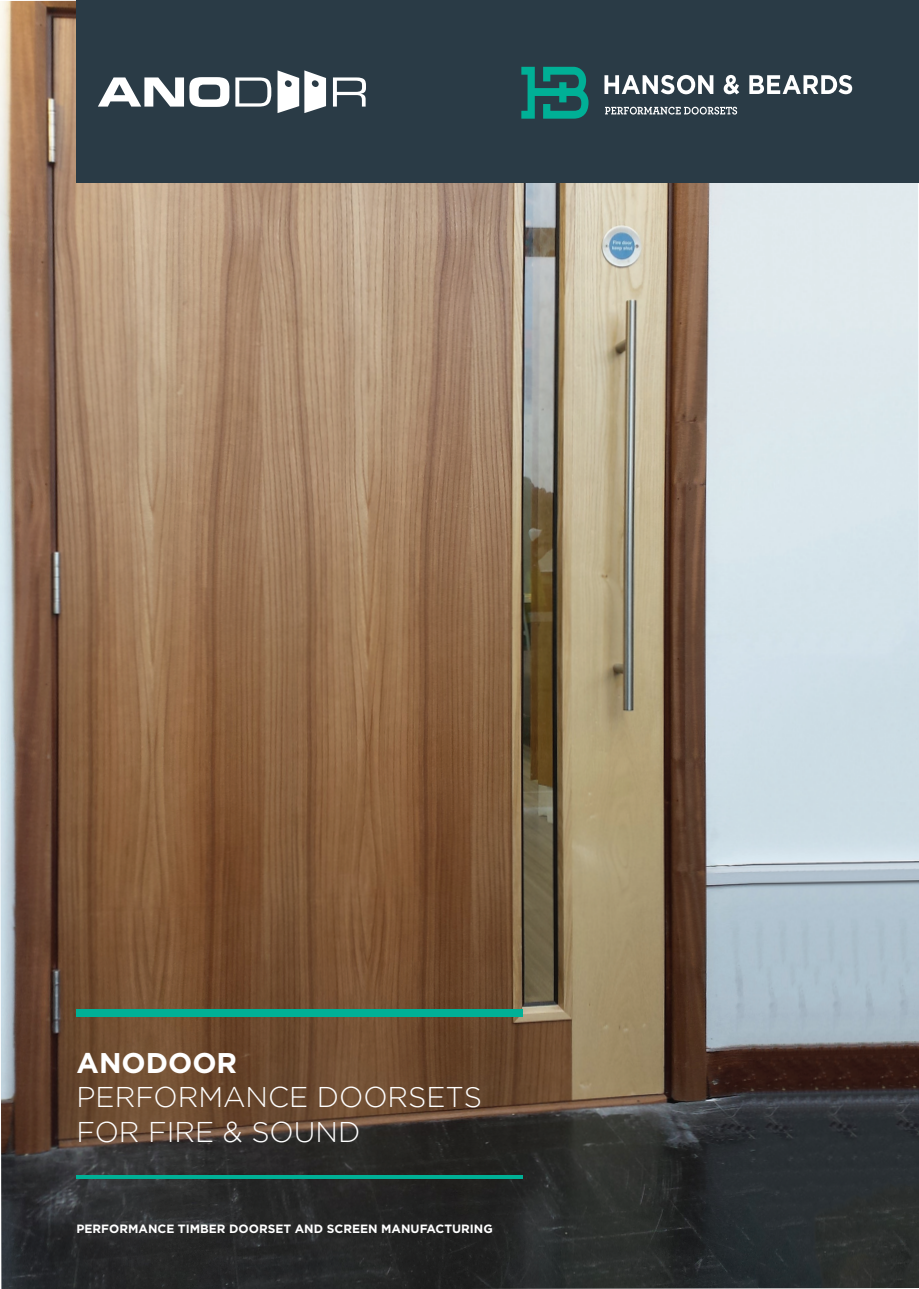
<style>
.page{position:relative;width:919px;height:1289px;background:#fff}
.page>*{position:absolute;margin:0;border:0;box-sizing:border-box;transform-origin:0 0}
.t1{font:300 28.5px/34.2px "Gotham";color:#fff}
.t2{font:700 28.5px "Gotham";color:#fff}
.t3{font:700 12px "Gotham";color:#fff}
</style>
<div class="page">
<img style="left:0;top:0;width:918px;height:1288px">
<div style="left:77px;top:1008px;width:446px;height:8px;background:#00b096"></div>
<hr style="left:77px;top:1175px;width:446px;height:3px;background:#00b096">
<div style="left:77px;top:0;width:841px;height:183px;background:#2a3b46"></div>
<svg style="left:98px;top:77px;width:131px;height:30px"></svg>
<svg style="left:235px;top:77px;width:36px;height:30px"></svg>
<svg style="left:333px;top:77px;width:33px;height:30px"></svg>
<svg style="left:277px;top:70px;width:49px;height:43px"></svg>
<svg style="left:521px;top:67px;width:67px;height:52px"></svg>
<svg style="left:604px;top:75px;width:109px;height:19px"></svg>
<svg style="left:723px;top:75px;width:16px;height:19px"></svg>
<svg style="left:749px;top:75px;width:103px;height:19px"></svg>
<svg style="left:605px;top:107px;width:132px;height:8px"></svg>
<h1 class="t2" style="left:77px;top:1044px;width:162px">ANODOOR</h1>
<h1 class="t1" style="left:77px;top:1079px;width:407px">PERFORMANCE DOORSETS<br>FOR FIRE &amp; SOUND</h1>
<p class="t3" style="left:77px;top:1220px;width:418px">PERFORMANCE TIMBER DOORSET AND SCREEN MANUFACTURING</p>
</div>
